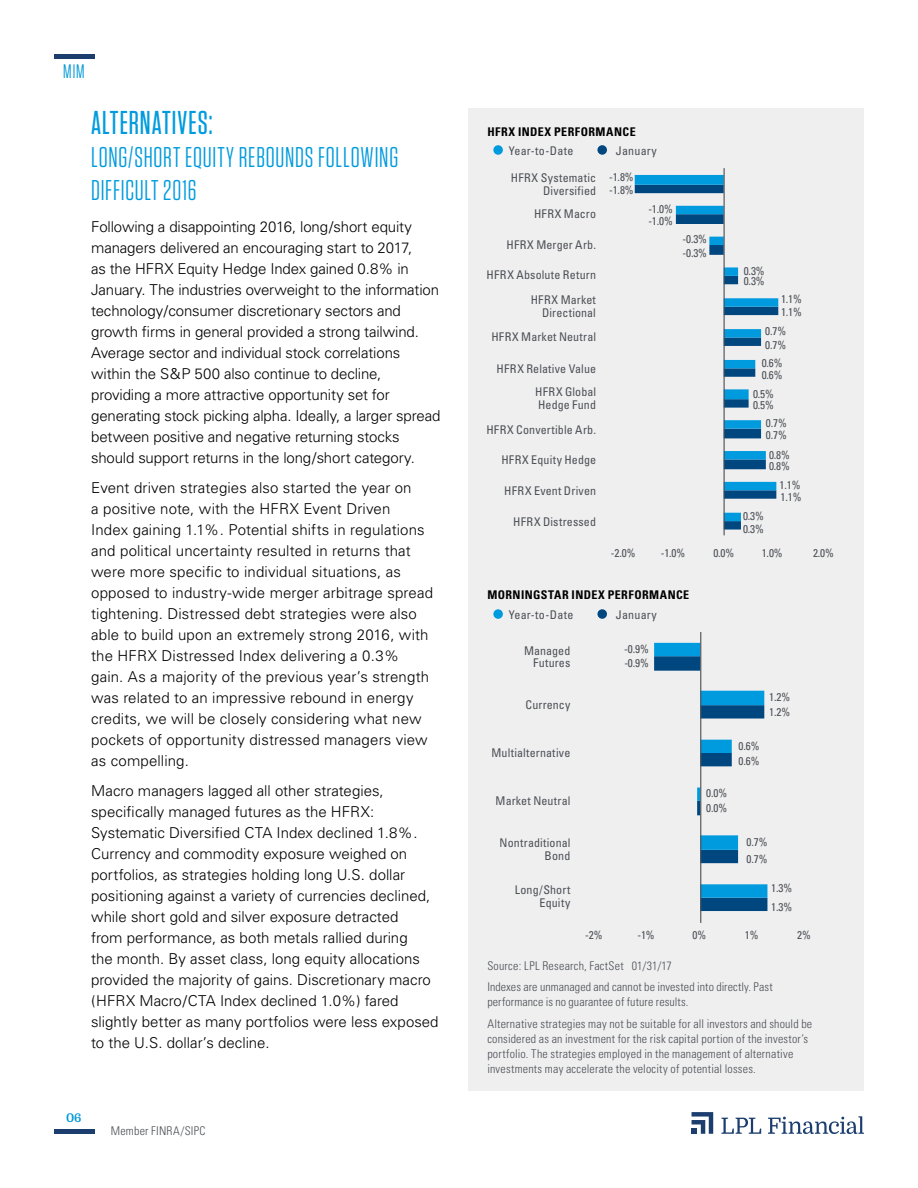
<style>
.page{position:relative;width:918px;height:1188px;background:#fff}
.page>*{position:absolute;margin:0;border:0;box-sizing:border-box;transform-origin:0 0}
.t1{font:500 33px "Tungsten Narrow";letter-spacing:.03em;color:#009bde}
.t2{font:28.5px/33px "Tungsten Narrow";letter-spacing:.025em;color:#009bde}
.t3{font:19.5px "Tungsten Narrow";color:#0098d8}
.t4{font:300 15px/21px "Univers";color:#000}
.t5{font:300 condensed 12px/21.8px "Univers";letter-spacing:.015em;color:#4b4f54}
.t6{font:condensed 12px/12.6px "Univers";letter-spacing:.015em;color:#4c5055;text-align:right}
.t7{font:700 condensed 12px "Univers";letter-spacing:.035em;color:#000}
.t8{font:condensed 12px "Univers";letter-spacing:.015em;color:#4b4f54}
.t9{font:700 12px "Domine";color:#0098d8}
.t10{font:condensed 11.25px "Univers";color:#4b4f54}
</style>
<div class="page">
<hr style="left:54px;top:1130px;width:40px;height:4px;background:#1b3e6f">
<hr style="left:54px;top:54px;width:40px;height:4px;background:#1b3e6f">
<svg style="left:692px;top:1112px;width:21px;height:22px"></svg>
<svg style="left:721px;top:1118px;width:40px;height:16px"></svg>
<svg style="left:768px;top:1116px;width:96px;height:18px"></svg>
<div style="left:469px;top:108px;width:395px;height:982px;background:#efeff0"></div>
<svg style="left:654px;top:643px;width:113px;height:268px"></svg>
<hr style="left:700px;top:632px;width:1px;height:291px;background:#4b4f54">
<div style="left:493px;top:145px;width:10px;height:10px;background:#009bde;border-radius:50%"></div>
<div style="left:493px;top:609px;width:10px;height:10px;background:#009bde;border-radius:50%"></div>
<div style="left:597px;top:145px;width:10px;height:10px;background:#00467f;border-radius:50%"></div>
<div style="left:597px;top:609px;width:10px;height:10px;background:#00467f;border-radius:50%"></div>
<svg style="left:635px;top:175px;width:143px;height:346px"></svg>
<hr style="left:724px;top:168px;width:1px;height:367px;background:#4b4f54">
<h3 class="t3" style="left:63px;top:62px;width:23px">MIM</h3>
<h1 class="t1" style="left:91px;top:106px;width:123px">ALTERNATIVES:</h1>
<h2 class="t2" style="left:91px;top:142px;width:309px">LONG/SHORT EQUITY REBOUNDS FOLLOWING<br>DIFFICULT 2016</h2>
<p class="t4" style="left:91px;top:216px;width:351px">Following a disappointing 2016, long/short equity managers delivered an encouraging start to 2017,<br>as the HFRX Equity Hedge Index gained 0.8% in January. The industries overweight to the information technology/consumer discretionary sectors and growth firms in general provided a strong tailwind.<br>Average sector and individual stock correlations within the S&amp;P 500 also continue to decline, providing a more attractive opportunity set for generating stock picking alpha. Ideally, a larger spread between positive and negative returning stocks should support returns in the long/short category.</p>
<p class="t4" style="left:91px;top:477px;width:343px">Event driven strategies also started the year on<br>a positive note, with the HFRX Event Driven<br>Index gaining 1.1%. Potential shifts in regulations and political uncertainty resulted in returns that were more specific to individual situations, as opposed to industry-wide merger arbitrage spread tightening. Distressed debt strategies were also able to build upon an extremely strong 2016, with the HFRX Distressed Index delivering a 0.3% gain. As a majority of the previous year’s strength was related to an impressive rebound in energy credits, we will be closely considering what new pockets of opportunity distressed managers view as compelling.</p>
<p class="t4" style="left:91px;top:780px;width:349px">Macro managers lagged all other strategies, specifically managed futures as the HFRX:<br>Systematic Diversified CTA Index declined 1.8%.<br>Currency and commodity exposure weighed on portfolios, as strategies holding long U.S. dollar positioning against a variety of currencies declined, while short gold and silver exposure detracted<br>from performance, as both metals rallied during<br>the month. By asset class, long equity allocations provided the majority of gains. Discretionary macro (HFRX Macro/CTA Index declined 1.0%) fared slightly better as many portfolios were less exposed to the U.S. dollar’s decline.</p>
<p class="t9" style="left:66px;top:1112px;width:17px">06</p>
<p class="t5" style="left:111px;top:1120px;width:96px">Member FINRA/SIPC</p>
<p class="t7" style="left:487px;top:124px;width:150px">HFRX INDEX PERFORMANCE</p>
<p class="t8" style="left:509px;top:143px;width:66px">Year-to-Date</p>
<p class="t6" style="left:511px;top:171px;width:87px;line-height:13.5px">HFRX Systematic<br>Diversified</p>
<p class="t6" style="left:534px;top:207px;width:64px">HFRX Macro</p>
<p class="t6" style="left:507px;top:239px;width:91px">HFRX Merger Arb.</p>
<p class="t6" style="left:487px;top:263px;width:111px;line-height:24.3px">HFRX Absolute Return<br>HFRX Market</p>
<p class="t6" style="left:491px;top:301px;width:106px;line-height:23.7px">Directional<br>HFRX Market Neutral</p>
<p class="t6" style="left:497px;top:357px;width:101px;line-height:22.5px">HFRX Relative Value<br>HFRX Global</p>
<p class="t6" style="left:486px;top:393px;width:111px;line-height:24.5px">Hedge Fund<br>HFRX Convertible Arb.</p>
<p class="t6" style="left:501px;top:453px;width:96px">HFRX Equity Hedge</p>
<p class="t6" style="left:504px;top:484px;width:93px">HFRX Event Driven</p>
<p class="t6" style="left:513px;top:516px;width:84px">HFRX Distressed</p>
<p class="t8" style="left:616px;top:143px;width:43px">January</p>
<p class="t10" style="left:609px;top:170px;width:26px">-1.8%</p>
<p class="t10" style="left:609px;top:183px;width:26px">-1.8%</p>
<p class="t10" style="left:648px;top:201px;width:26px">-1.0%</p>
<p class="t10" style="left:648px;top:214px;width:26px">-1.0%</p>
<p class="t10" style="left:682px;top:232px;width:26px">-0.3%</p>
<p class="t10" style="left:682px;top:246px;width:26px">-0.3%</p>
<p class="t10" style="left:744px;top:264px;width:22px">0.3%</p>
<p class="t10" style="left:744px;top:274px;width:22px">0.3%</p>
<p class="t10" style="left:781px;top:292px;width:22px">1.1%</p>
<p class="t10" style="left:781px;top:305px;width:22px">1.1%</p>
<p class="t10" style="left:765px;top:324px;width:22px">0.7%</p>
<p class="t10" style="left:765px;top:338px;width:22px">0.7%</p>
<p class="t10" style="left:762px;top:356px;width:22px">0.6%</p>
<p class="t10" style="left:762px;top:368px;width:22px">0.6%</p>
<p class="t10" style="left:753px;top:386px;width:22px">0.5%</p>
<p class="t10" style="left:753px;top:398px;width:22px">0.5%</p>
<p class="t10" style="left:766px;top:416px;width:22px">0.7%</p>
<p class="t10" style="left:766px;top:428px;width:22px">0.7%</p>
<p class="t10" style="left:769px;top:448px;width:22px">0.8%</p>
<p class="t10" style="left:769px;top:459px;width:22px">0.8%</p>
<p class="t10" style="left:780px;top:477px;width:22px">1.1%</p>
<p class="t10" style="left:743px;top:509px;width:22px">0.3%</p>
<p class="t10" style="left:743px;top:522px;width:22px">0.3%</p>
<p class="t10" style="left:781px;top:490px;width:22px">1.1%</p>
<p class="t10" style="left:611px;top:546px;width:26px">-2.0%</p>
<p class="t10" style="left:661px;top:546px;width:26px">-1.0%</p>
<p class="t10" style="left:713px;top:546px;width:22px">0.0%</p>
<p class="t10" style="left:762px;top:546px;width:22px">1.0%</p>
<p class="t10" style="left:813px;top:546px;width:22px">2.0%</p>
<p class="t7" style="left:487px;top:587px;width:203px">MORNINGSTAR INDEX PERFORMANCE</p>
<p class="t8" style="left:509px;top:607px;width:66px">Year-to-Date</p>
<p class="t6" style="left:524px;top:644px;width:48px">Managed<br>Futures</p>
<p class="t6" style="left:526px;top:698px;width:46px">Currency</p>
<p class="t6" style="left:491px;top:746px;width:80px">Multialternative</p>
<p class="t6" style="left:496px;top:794px;width:76px">Market Neutral</p>
<p class="t6" style="left:500px;top:836px;width:72px">Nontraditional<br>Bond</p>
<p class="t6" style="left:515px;top:883px;width:57px">Long/Short<br>Equity</p>
<p class="t8" style="left:616px;top:607px;width:43px">January</p>
<p class="t10" style="left:624px;top:642px;width:26px">-0.9%</p>
<p class="t10" style="left:624px;top:656px;width:26px">-0.9%</p>
<p class="t10" style="left:706px;top:786px;width:22px">0.0%</p>
<p class="t10" style="left:706px;top:801px;width:22px">0.0%</p>
<p class="t10" style="left:769px;top:690px;width:22px">1.2%</p>
<p class="t10" style="left:739px;top:738px;width:22px">0.6%</p>
<p class="t10" style="left:739px;top:754px;width:22px">0.6%</p>
<p class="t10" style="left:769px;top:705px;width:22px">1.2%</p>
<p class="t10" style="left:747px;top:835px;width:22px">0.7%</p>
<p class="t10" style="left:747px;top:852px;width:22px">0.7%</p>
<p class="t10" style="left:771px;top:881px;width:22px">1.3%</p>
<p class="t10" style="left:771px;top:900px;width:22px">1.3%</p>
<p class="t10" style="left:585px;top:928px;width:19px">-2%</p>
<p class="t10" style="left:637px;top:928px;width:19px">-1%</p>
<p class="t10" style="left:693px;top:928px;width:15px">0%</p>
<p class="t10" style="left:745px;top:928px;width:15px">1%</p>
<p class="t10" style="left:797px;top:928px;width:15px">2%</p>
<p class="t5" style="left:487px;top:955px;width:287px">Source: LPL Research, FactSet 01/31/17<br>Indexes are unmanaged and cannot be invested into directly. Past</p>
<p class="t5" style="left:487px;top:991px;width:326px">performance is no guarantee of future results.<br>Alternative strategies may not be suitable for all investors and should be</p>
<p class="t5" style="left:487px;top:1032px;width:322px;line-height:15px">considered as an investment for the risk capital portion of the investor’s portfolio. The strategies employed in the management of alternative investments may accelerate the velocity of potential losses.</p>
</div>
